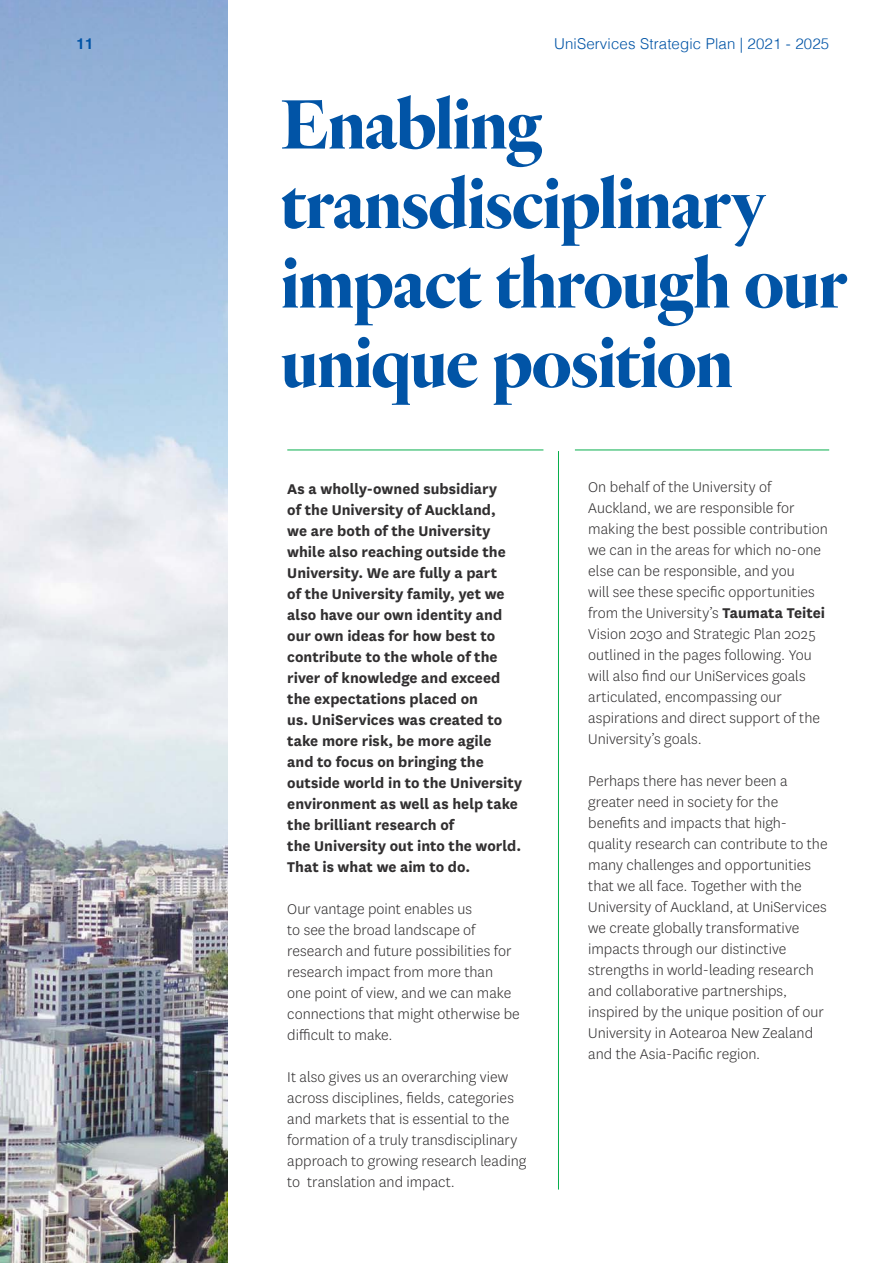
<style>
.page{position:relative;width:893px;height:1263px;background:#fff}
.page>*{position:absolute;margin:0;border:0;box-sizing:border-box;transform-origin:0 0}
.t1{font:700 72px/79.5px "Heldane Display";color:#0154a6}
.t2{font:300 16.5px/21px "National";color:#312f30}
.t3{font:700 16.5px/21px "National";color:#312f30}
.t4{font:300 15px "Helvetica";letter-spacing:.01em;color:#0154a6}
.t5{font:700 15px "Helvetica";color:#0154a6}
.s1{font-weight:700}
</style>
<div class="page">
<hr style="left:287px;top:450px;width:256px;height:1px;background:#08ae4c">
<hr style="left:575px;top:450px;width:254px;height:1px;background:#08ae4c">
<hr style="left:558px;top:451px;width:1px;height:738px;background:#08ae4c">
<img style="left:0;top:0;width:227px;height:1263px">
<p class="t5" style="left:77px;top:34px;width:18px">11</p>
<p class="t4" style="left:554px;top:31px;width:277px">UniServices Strategic Plan | 2021 - 2025</p>
<p class="t1" style="left:281px;top:86px;width:567px">Enabling transdisciplinary impact through our unique position</p>
<p class="t3" style="left:287px;top:477px;width:236px">As a wholly-owned subsidiary<br>of the University of Auckland,<br>we are both of the University while also reaching outside the<br>University. We are fully a part<br>of the University family, yet we also have our own identity and our own ideas for how best to contribute to the whole of the river of knowledge and exceed the expectations placed on<br>us. UniServices was created to take more risk, be more agile<br>and to focus on bringing the outside world in to the University environment as well as help take the brilliant research of<br>the University out into the world.<br>That is what we aim to do.</p>
<p class="t2" style="left:287px;top:898px;width:234px">Our vantage point enables us<br>to see the broad landscape of research and future possibilities for research impact from more than one point of view, and we can make connections that might otherwise be difficult to make.</p>
<p class="t2" style="left:287px;top:1066px;width:241px">It also gives us an overarching view across disciplines, fields, categories and markets that is essential to the formation of a truly transdisciplinary approach to growing research leading to translation and impact.</p>
<p class="t2" style="left:588px;top:476px;width:241px">On behalf of the University of Auckland, we are responsible for making the best possible contribution we can in the areas for which no-one else can be responsible, and you<br>will see these specific opportunities from the University’s <span class="s1">Taumata Teitei </span>Vision 2030 and Strategic Plan 2025 outlined in the pages following. You will also find our UniServices goals articulated, encompassing our aspirations and direct support of the University’s goals.</p>
<p class="t2" style="left:588px;top:770px;width:241px">Perhaps there has never been a greater need in society for the benefits and impacts that high&shy;quality research can contribute to the many challenges and opportunities that we all face. Together with the University of Auckland, at UniServices we create globally transformative impacts through our distinctive strengths in world-leading research and collaborative partnerships, inspired by the unique position of our University in Aotearoa New Zealand and the Asia-Pacific region.</p>
</div>
